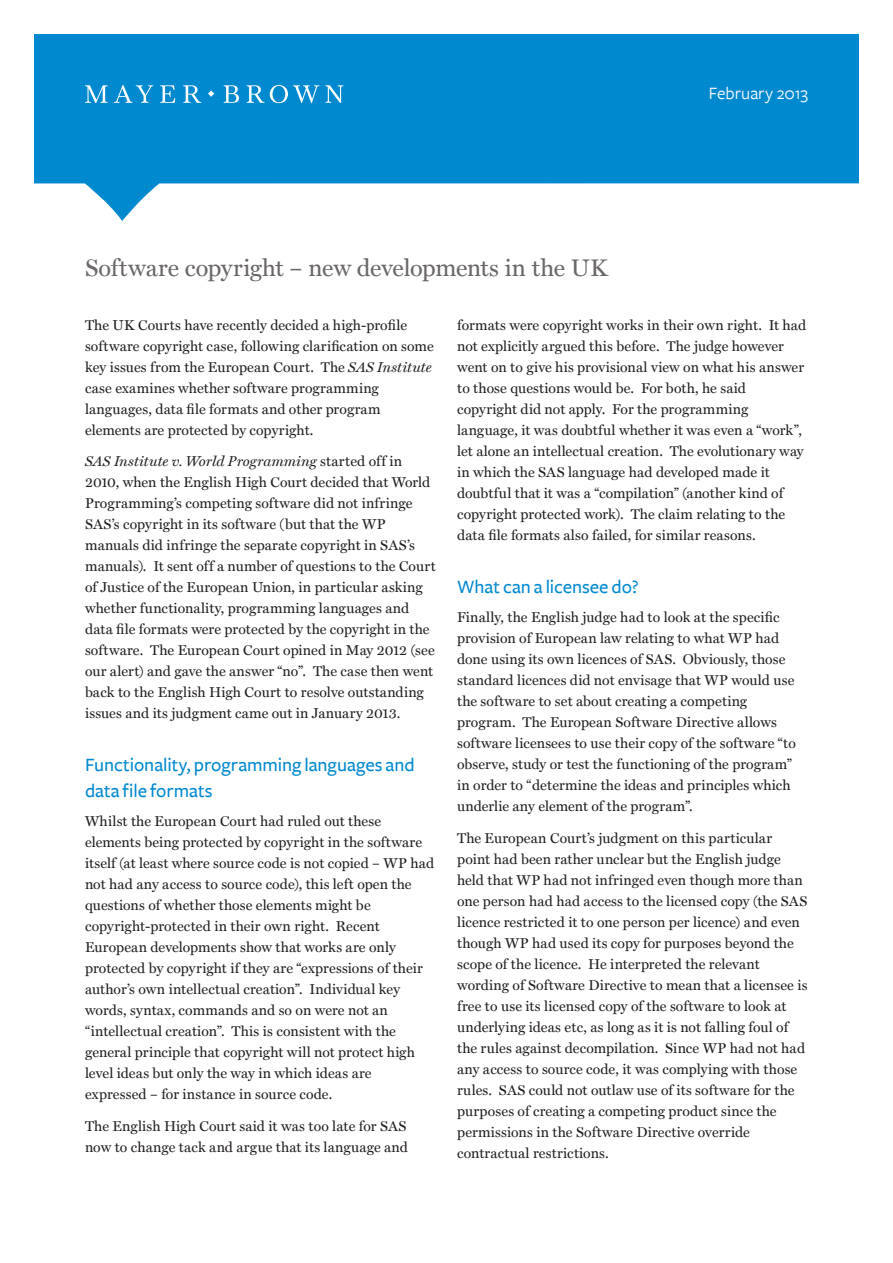
<style>
.page{position:relative;width:893px;height:1263px;background:#fff}
.page>*{position:absolute;margin:0;border:0;box-sizing:border-box;transform-origin:0 0}
.Head{font:24px "Miller Text";letter-spacing:-.01em;color:#6a6766}
.Headings_L1_Subhead{font:500 19.5px/25.5px "Freight Sans";color:#0089cf}
.Date{font:18px "Freight Sans";color:#fff}
.Body_copy{font:14.25px/21px "Miller Text";letter-spacing:.01em;color:#231f20}
.s1{font-style:italic}
</style>
<div class="page">
<svg style="left:34px;top:34px;width:825px;height:187px;fill:#0089cf"></svg>
<svg style="left:85px;top:85px;width:258px;height:18px;background:#38a2d9"></svg>
<p class="Date" style="left:709px;top:84px;width:100px">February 2013</p>
<p class="Head" style="left:85px;top:254px;width:524px">Software copyright – new developments in the UK</p>
<p class="Body_copy" style="left:85px;top:314px;width:350px">The UK Courts have recently decided a high-profile software copyright case, following clarification on some key issues from the European Court. The <span class="s1">SAS Institute </span>case examines whether software programming languages, data file formats and other program elements are protected by copyright.</p>
<p class="Body_copy" style="left:85px;top:451px;width:352px"><span class="s1">SAS Institute v. World Programming</span> started off in 2010, when the English High Court decided that World Programming’s competing software did not infringe SAS’s copyright in its software (but that the WP manuals did infringe the separate copyright in SAS’s manuals). It sent off a number of questions to the Court of Justice of the European Union, in particular asking whether functionality, programming languages and data file formats were protected by the copyright in the software. The European Court opined in May 2012 (see our alert) and gave the answer “no”. The case then went back to the English High Court to resolve outstanding issues and its judgment came out in January 2013.</p>
<p class="Headings_L1_Subhead" style="left:85px;top:753px;width:331px">Functionality, programming languages and data file formats</p>
<p class="Body_copy" style="left:85px;top:811px;width:351px">Whilst the European Court had ruled out these elements being protected by copyright in the software itself (at least where source code is not copied – WP had not had any access to source code), this left open the questions of whether those elements might be copyright-protected in their own right. Recent European developments show that works are only protected by copyright if they are “expressions of their author’s own intellectual creation”. Individual key words, syntax, commands and so on were not an “intellectual creation”. This is consistent with the general principle that copyright will not protect high level ideas but only the way in which ideas are expressed – for instance in source code.</p>
<p class="Body_copy" style="left:85px;top:1115px;width:324px">The English High Court said it was too late for SAS now to change tack and argue that its language and</p>
<p class="Body_copy" style="left:457px;top:314px;width:351px">formats were copyright works in their own right. It had not explicitly argued this before. The judge however went on to give his provisional view on what his answer to those questions would be. For both, he said copyright did not apply. For the programming language, it was doubtful whether it was even a “work”, let alone an intellectual creation. The evolutionary way in which the SAS language had developed made it doubtful that it was a “compilation” (another kind of copyright protected work). The claim relating to the data file formats also failed, for similar reasons.</p>
<p class="Headings_L1_Subhead" style="left:457px;top:574px;width:183px">What can a licensee do?</p>
<p class="Body_copy" style="left:457px;top:607px;width:340px">Finally, the English judge had to look at the specific provision of European law relating to what WP had done using its own licences of SAS. Obviously, those standard licences did not envisage that WP would use the software to set about creating a competing program. The European Software Directive allows software licensees to use their copy of the software “to observe, study or test the functioning of the program” in order to “determine the ideas and principles which underlie any element of the program”.</p>
<p class="Body_copy" style="left:457px;top:827px;width:352px">The European Court’s judgment on this particular point had been rather unclear but the English judge held that WP had not infringed even though more than one person had had access to the licensed copy (the SAS licence restricted it to one person per licence) and even though WP had used its copy for purposes beyond the scope of the licence. He interpreted the relevant wording of Software Directive to mean that a licensee is free to use its licensed copy of the software to look at underlying ideas etc, as long as it is not falling foul of the rules against decompilation. Since WP had not had any access to source code, it was complying with those rules. SAS could not outlaw use of its software for the purposes of creating a competing product since the permissions in the Software Directive override contractual restrictions.</p>
</div>
